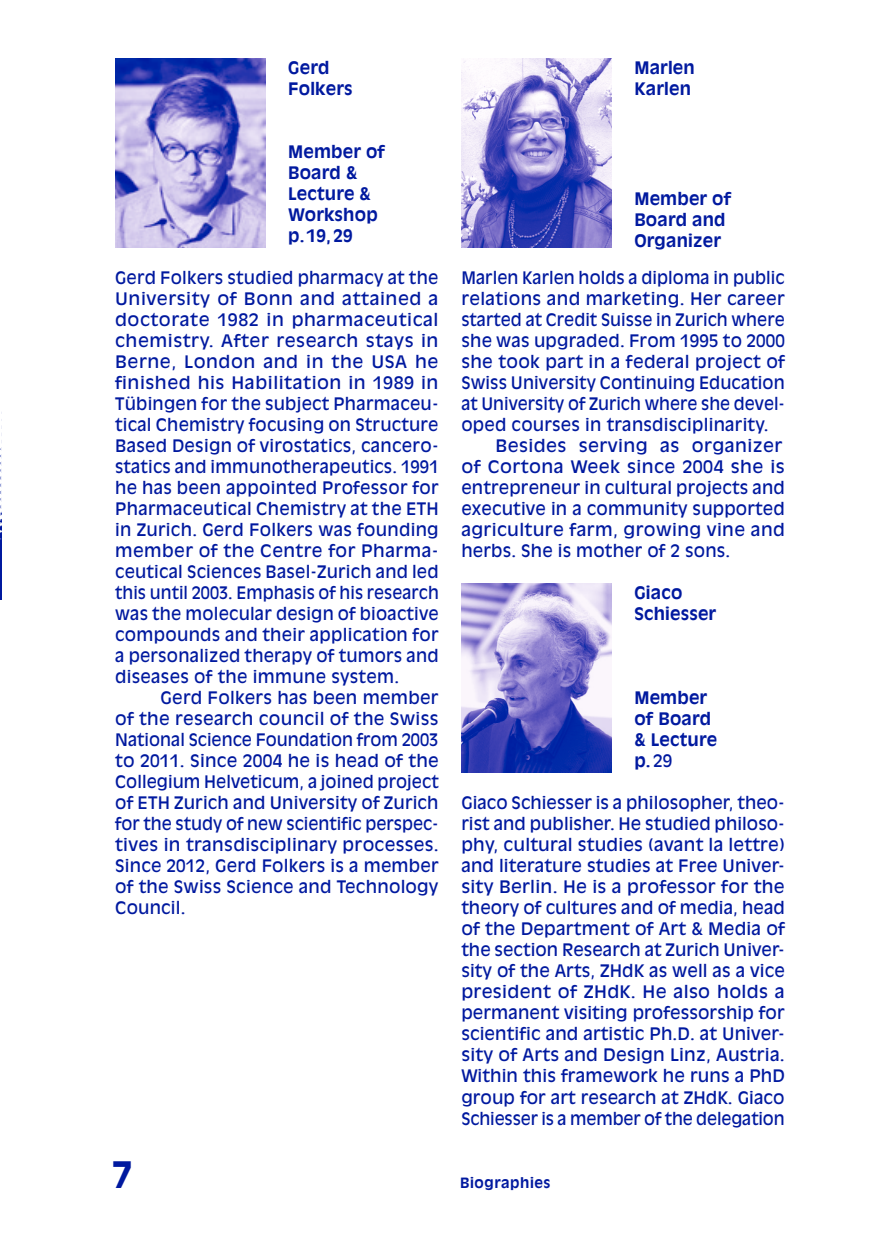
<style>
.page{position:relative;width:883px;height:1234px;background:#fff}
.page>*{position:absolute;margin:0;border:0;box-sizing:border-box;transform-origin:0 0}
.t1{font:700 36px "Antique Olive";color:#00199f}
.t2{font:17px/21px "Antique Olive";letter-spacing:.01em;color:#00199f;text-align:justify}
.t3{font:700 17px/21px "Antique Olive";letter-spacing:.01em;color:#00199f}
.t4{font:17px "Antique Olive";letter-spacing:.01em;color:#00199f;scale:1.05 1}
.t5{font:17px "Antique Olive";letter-spacing:.01em;color:#00199f;scale:.96 1}
.t6{font:17px "Antique Olive";letter-spacing:.01em;color:#00199f;scale:1.04 1}
.t7{font:700 14px "Antique Olive";letter-spacing:.04em;color:#00199f}
.s1{font-weight:400}
</style>
<div class="page">
<img style="left:0;top:412px;width:2px;height:187px">
<img style="left:115px;top:58px;width:150px;height:189px">
<img style="left:461px;top:58px;width:150px;height:189px">
<img style="left:461px;top:583px;width:150px;height:189px">
<p class="t3" style="left:288px;top:57px;width:66px">Gerd<br>Folkers</p>
<p class="t3" style="left:288px;top:141px;width:98px">Member of<br>Board &amp;<br>Lecture &amp;<br>Workshop p. 19, 29</p>
<p class="t2" style="left:115px;top:267px;width:325px">Gerd Folkers studied pharmacy at the University of Bonn and attained a doctorate 1982 in pharmaceutical chemistry. After research stays in Berne, London and in the USA he finished his Habilitation in 1989 in Tübingen for the subject Pharmaceu&shy;tical Chemistry focusing on Structure Based Design of virostatics, cancero&shy;statics and immunotherapeutics. 1991 he has been appointed Professor for Pharmaceutical Chemistry at the ETH in Zurich. Gerd Folkers was founding member of the Centre for Pharma&shy;ceutical Sciences Basel-Zurich and led this until 2003. Emphasis of his research was the molecular design of bioactive compounds and their application for a personalized therapy of tumors and diseases of the immune system.</p>
<p class="t2" style="left:115px;top:687px;width:325px;text-indent:45px">Gerd Folkers has been member of the research council of the Swiss National Science Foundation from 2003 to 2011. Since 2004 he is head of the Collegium Helveticum, a joined project of ETH Zurich and University of Zurich for the study of new scientific perspec&shy;tives in transdisciplinary processes.<br>Since 2012, Gerd Folkers is a member of the Swiss Science and Technology Council.</p>
<h1 class="t1" style="left:112px;top:1152px;width:22px">7</h1>
<p class="t3" style="left:634px;top:57px;width:62px">Marlen<br>Karlen</p>
<p class="t3" style="left:634px;top:188px;width:98px">Member of<br>Board and<br>Organizer</p>
<p class="t2" style="left:461px;top:267px;width:324px">Marlen Karlen holds a diploma in public</p>
<p class="t2" style="left:461px;top:288px;width:325px">relations and marketing. Her career</p>
<p class="t2" style="left:461px;top:309px;width:325px">started at Credit Suisse in Zurich where</p>
<p class="t2" style="left:461px;top:330px;width:325px">she was upgraded. From 1995 to 2000</p>
<p class="t2" style="left:461px;top:351px;width:325px">she took part in a federal project of</p>
<p class="t2" style="left:461px;top:372px;width:325px">Swiss University Continuing Education</p>
<p class="t5" style="left:461px;top:394px;width:338px">at University of Zurich where she devel-</p>
<p class="t2" style="left:461px;top:414px;width:308px">oped courses in transdisciplinarity.</p>
<p class="t4" style="left:495px;top:436px;width:275px">Besides serving as organizer</p>
<p class="t4" style="left:461px;top:457px;width:309px">of Cortona Week since 2004 she is</p>
<p class="t2" style="left:461px;top:477px;width:325px">entrepreneur in cultural projects and</p>
<p class="t2" style="left:461px;top:498px;width:325px">executive in a community supported</p>
<p class="t6" style="left:461px;top:520px;width:312px">agriculture farm, growing vine and</p>
<p class="t2" style="left:461px;top:540px;width:270px">herbs. She is mother of 2 sons.</p>
<p class="t3" style="left:634px;top:582px;width:83px">Giaco<br>Schiesser</p>
<p class="t3" style="left:634px;top:687px;width:84px">Member of Board &amp; Lecture p. <span class="s1">29</span></p>
<p class="t2" style="left:461px;top:792px;width:325px">Giaco Schiesser is a philosopher, theo&shy;rist and publisher. He studied philoso&shy;phy, cultural studies (avant la lettre) and literature studies at Free Univer&shy;sity Berlin. He is a professor for the theory of cultures and of media, head of the Department of Art &amp; Media of the section Research at Zurich Univer&shy;sity of the Arts, ZHdK as well as a vice president of ZHdK. He also holds a permanent visiting professorship for scientific and artistic Ph.D. at Univer&shy;sity of Arts and Design Linz, Austria.<br>Within this framework he runs a PhD group for art research at ZHdK. Giaco Schiesser is a member of the delegation</p>
<p class="t7" style="left:460px;top:1173px;width:92px">Biographies</p>
</div>
